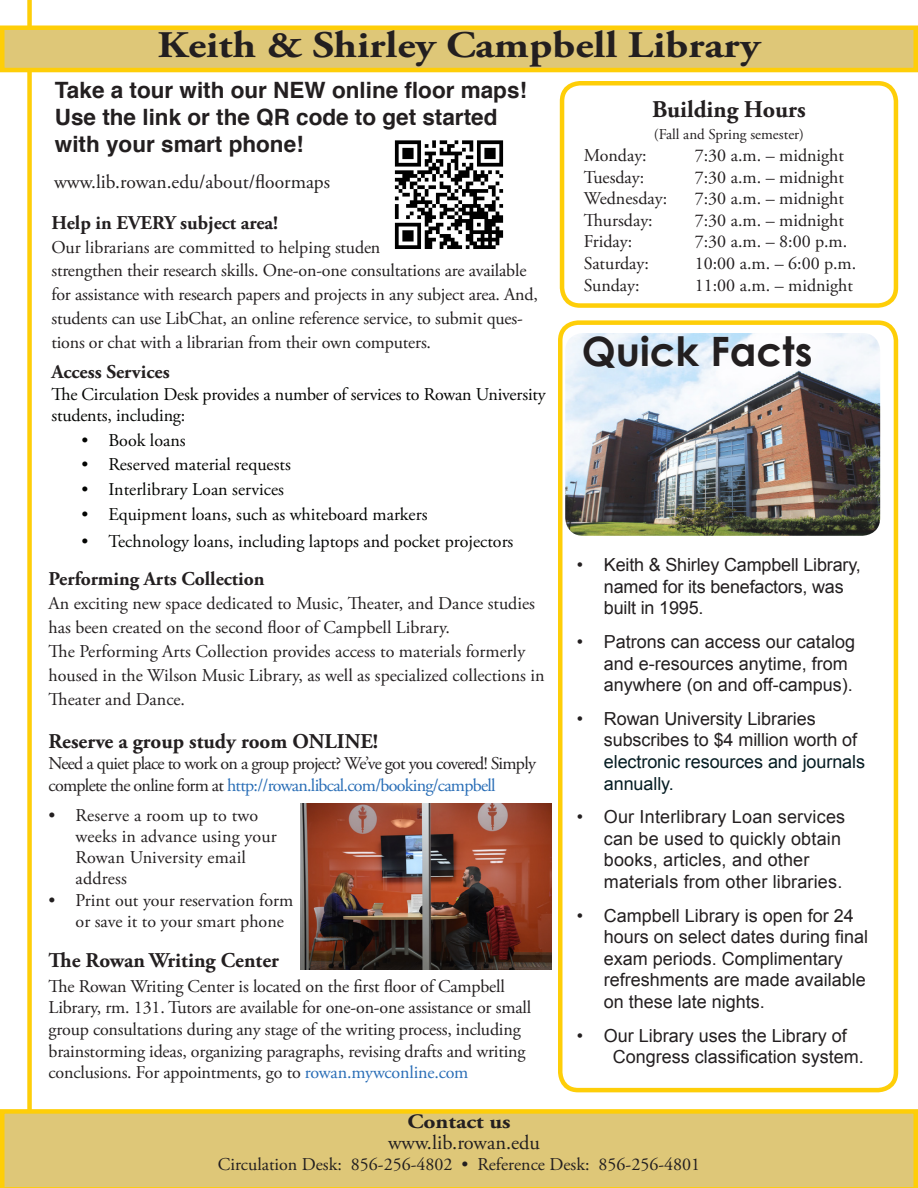
<style>
.page{position:relative;width:918px;height:1188px;background:#fff}
.page>*{position:absolute;margin:0;border:0;box-sizing:border-box;transform-origin:0 0}
.t1{font:700 40.5px "Century Gothic";color:#231f20}
.t2{font:700 37.5px "Adobe Garamond Pro";color:#231f20;scale:1.15 1}
.t3{font:700 24px "Adobe Garamond Pro";color:#231f20}
.t4{font:700 22.5px/27px "Helvetica";color:#231f20}
.t5{font:700 21px "Adobe Garamond Pro";color:#231f20}
.t6{font:20.4px "Adobe Garamond Pro";color:#231f20}
.t7{font:700 20.4px "Adobe Garamond Pro";color:#231f20;scale:1.15 1}
.t8{font:700 19.5px "Adobe Garamond Pro";color:#231f20}
.t9{font:19.5px "Adobe Garamond Pro";color:#231f20}
.t10{font:18px/24px "Adobe Garamond Pro";letter-spacing:-.01em;color:#231f20}
.t11{font:18px/21.6px "Arial";color:#231f20}
.t12{font:18px/21.6px "Adobe Garamond Pro";color:#040503}
.t13{font:18px/21.6px "Adobe Garamond Pro";letter-spacing:-.04em;color:#231f20}
.t14{font:18px/21px "Adobe Garamond Pro";letter-spacing:.01em;color:#231f20}
.t15{font:15px "Adobe Garamond Pro";color:#231f20}
.s1{color:#286db6}
.s2{color:#296db6}
.s3{color:#051c22}
</style>
<div class="page">
<div style="left:558px;top:320px;width:340px;height:772px;border:4px solid #fece08;border-radius:18px"></div>
<div style="left:27px;top:0;width:5px;height:1188px;background:#fece08"></div>
<div style="left:2px;top:28px;width:914px;height:42px;background:#dec778"></div>
<div style="left:0;top:26px;width:918px;height:46px;border:4px solid #fece08"></div>
<div style="left:560px;top:81px;width:338px;height:227px;border:4px solid #fece08;border-radius:18px"></div>
<img style="left:565px;top:333px;width:315px;height:203px">
<svg style="left:0;top:1109px;width:918px;height:79px;background:#e0c76e"></svg>
<img style="left:394px;top:140px;width:110px;height:109px">
<img style="left:301px;top:803px;width:251px;height:167px">
<p class="t2" style="left:158px;top:23px;width:526px">Keith &amp; Shirley Campbell Library</p>
<p class="t3" style="left:652px;top:95px;width:155px">Building Hours</p>
<p class="t15" style="left:654px;top:126px;width:152px">(Fall and Spring semester)</p>
<p class="t10" style="left:584px;top:144px;width:64px">Monday:</p>
<p class="t10" style="left:695px;top:144px;width:151px">7:30 a.m. – midnight</p>
<p class="t10" style="left:584px;top:166px;width:62px">Tuesday:</p>
<p class="t10" style="left:695px;top:166px;width:151px">7:30 a.m. – midnight</p>
<p class="t10" style="left:584px;top:187px;width:85px">Wednesday:</p>
<p class="t10" style="left:695px;top:187px;width:151px">7:30 a.m. – midnight</p>
<p class="t10" style="left:584px;top:209px;width:70px">Thursday:</p>
<p class="t10" style="left:695px;top:209px;width:151px">7:30 a.m. – midnight</p>
<p class="t10" style="left:584px;top:230px;width:50px">Friday:</p>
<p class="t10" style="left:695px;top:230px;width:154px">7:30 a.m. – 8:00 p.m.</p>
<p class="t10" style="left:584px;top:252px;width:67px">Saturday:</p>
<p class="t10" style="left:695px;top:252px;width:163px">10:00 a.m. – 6:00 p.m.</p>
<p class="t10" style="left:584px;top:274px;width:57px">Sunday:</p>
<p class="t10" style="left:695px;top:274px;width:160px">11:00 a.m. – midnight</p>
<p class="t4" style="left:55px;top:77px;width:474px">Take a tour with our NEW online floor maps!<br>Use the link or the QR code to get started with your smart phone!</p>
<p class="t9" style="left:54px;top:170px;width:278px">www.lib.rowan.edu/about/floormaps</p>
<p class="t8" style="left:51px;top:211px;width:228px">Help in EVERY subject area!</p>
<p class="t10" style="left:51px;top:236px;width:342px">Our librarians are committed to helping students</p>
<p class="t10" style="left:51px;top:258px;width:488px">strengthen their research skills. One-on-one consultations are available for assistance with research papers and projects in any subject area. And, students can use LibChat, an online reference service, to submit ques&shy;tions or chat with a librarian from their own computers.</p>
<p class="t1" style="left:582px;top:326px;width:232px">Quick Facts</p>
<p class="t8" style="left:51px;top:361px;width:120px">Access Services</p>
<p class="t12" style="left:51px;top:384px;width:496px">The Circulation Desk provides a number of services to Rowan University students, including:</p>
<p class="t12" style="left:81px;top:430px;width:106px">• Book loans</p>
<p class="t12" style="left:81px;top:455px;width:211px">• Reserved material requests</p>
<p class="t12" style="left:81px;top:479px;width:204px">• Interlibrary Loan services</p>
<p class="t12" style="left:81px;top:504px;width:348px">• Equipment loans, such as whiteboard markers</p>
<p class="t12" style="left:81px;top:531px;width:434px">• Technology loans, including laptops and pocket projectors</p>
<p class="t8" style="left:49px;top:568px;width:218px">Performing Arts Collection</p>
<p class="t10" style="left:49px;top:592px;width:497px">An exciting new space dedicated to Music, Theater, and Dance studies has been created on the second floor of Campbell Library.<br>The Performing Arts Collection provides access to materials formerly housed in the Wilson Music Library, as well as specialized collections in Theater and Dance.</p>
<p class="t5" style="left:49px;top:729px;width:331px">Reserve a group study room ONLINE!</p>
<p class="t13" style="left:49px;top:753px;width:489px">Need a quiet place to work on a group project? We’ve got you covered! Simply complete the online form at <span class="s1">http://rowan.libcal.com/booking/campbell</span></p>
<p class="t14" style="left:76px;top:805px;width:203px;text-indent:-27px">• Reserve a room up to two weeks in advance using your<br>Rowan University email address</p>
<p class="t10" style="left:76px;top:890px;width:219px;line-height:21.6px;text-indent:-27px">• Print out your reservation form or save it to your smart phone</p>
<p class="t5" style="left:49px;top:948px;width:232px">The Rowan Writing Center</p>
<p class="t10" style="left:49px;top:976px;width:484px;line-height:21.6px">The Rowan Writing Center is located on the first floor of Campbell Library, rm. 131. Tutors are available for one-on-one assistance or small group consultations during any stage of the writing process, including brainstorming ideas, organizing paragraphs, revising drafts and writing conclusions. For appointments, go to <span class="s2">rowan.mywconline.com</span></p>
<p class="t11" style="left:604px;top:554px;width:258px;text-indent:-27px">• Keith &amp; Shirley Campbell Library, named for its benefactors, was built in 1995.</p>
<p class="t11" style="left:604px;top:631px;width:253px;text-indent:-27px">• Patrons can access our catalog and e-resources anytime, from anywhere (on and off-campus).</p>
<p class="t11" style="left:604px;top:708px;width:263px;text-indent:-27px">• Rowan University Libraries subscribes to $4 million worth of <span class="s3">electronic resources and journals annually.</span></p>
<p class="t11" style="left:604px;top:806px;width:243px;text-indent:-27px">• Our Interlibrary Loan services can be used to quickly obtain books, articles, and other materials from other libraries.</p>
<p class="t11" style="left:604px;top:905px;width:266px;text-indent:-27px">• Campbell Library is open for 24 hours on select dates during final exam periods. Complimentary refreshments are made available on these late nights.</p>
<p class="t11" style="left:613px;top:1025px;width:253px;text-indent:-36px">• Our Library uses the Library of<br>Congress classification system.</p>
<p class="t7" style="left:407px;top:1110px;width:91px">Contact us</p>
<p class="t6" style="left:388px;top:1131px;width:153px">www.lib.rowan.edu</p>
<p class="t10" style="left:218px;top:1153px;width:484px">Circulation Desk: 856-256-4802 • Reference Desk: 856-256-4801</p>
</div>
